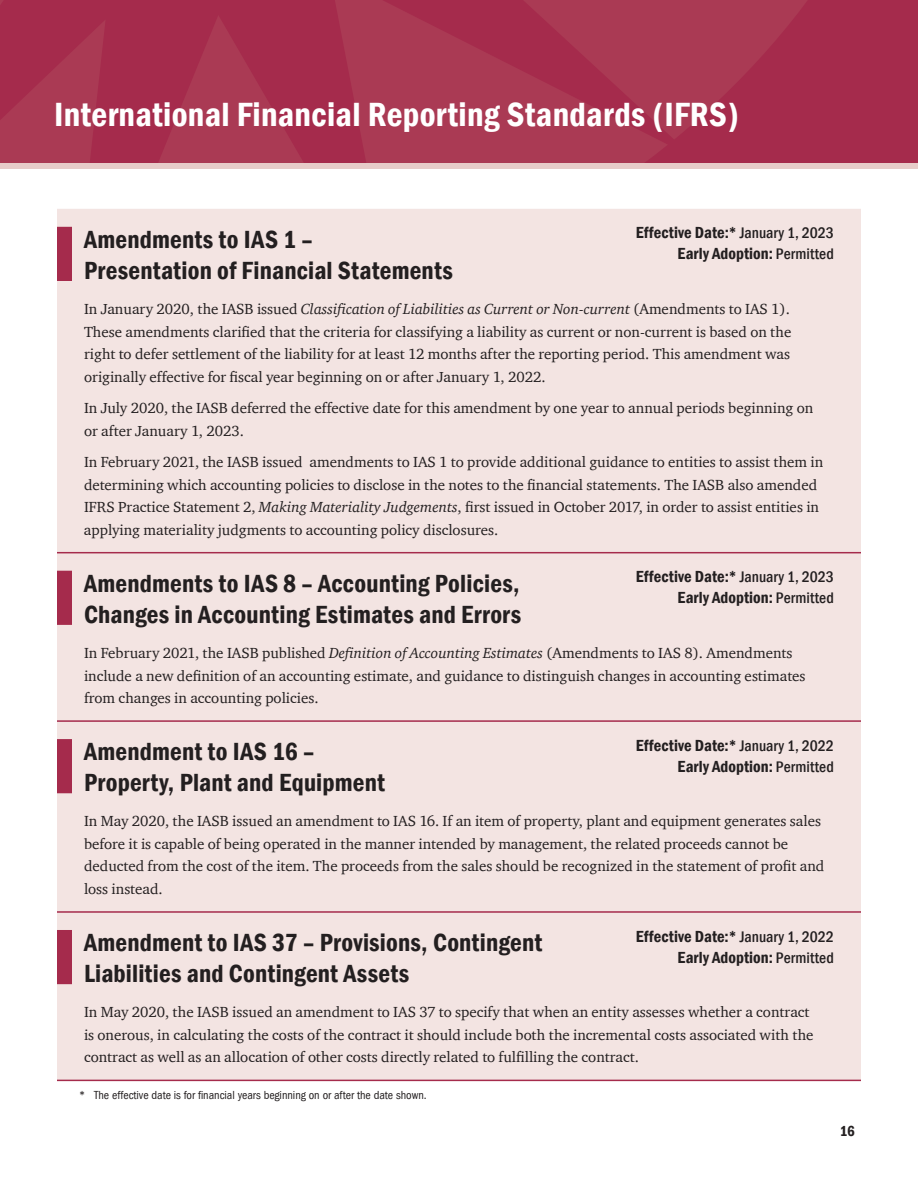
<style>
.page{position:relative;width:918px;height:1188px;background:#fff}
.page>*{position:absolute;margin:0;border:0;box-sizing:border-box;transform-origin:0 0}
.t1{font:600 condensed 34.5px "Franklin Gothic";letter-spacing:.01em;color:#fff}
.t2{font:600 condensed 25.5px/31.5px "Franklin Gothic";letter-spacing:.01em;color:#231f20}
.t3{font:600 condensed 16.5px/21px "Franklin Gothic";letter-spacing:.005em;color:#231f20;text-align:right}
.t4{font:15px/22.5px "Charter ITC";color:#231f20}
.t5{font:600 condensed 15px "Franklin Gothic";color:#231f20}
.t6{font:12px "Franklin Got Cd ITCTT";letter-spacing:-.005em;color:#231f20}
.s1{font-weight:500;font-size:15.75px}
.s2{font-style:italic}
</style>
<div class="page">
<svg style="left:0;top:0;width:918px;height:163px;background:#a7324f"></svg>
<div style="left:0;top:163px;width:918px;height:5px;background:#e7ccc9"></div>
<div style="left:57px;top:209px;width:804px;height:871px;background:#f3e4e2"></div>
<hr style="left:57px;top:552px;width:522px;height:1px;background:#a52b4c">
<hr style="left:579px;top:552px;width:282px;height:1px;background:#a52b4c">
<hr style="left:57px;top:720px;width:522px;height:2px;background:#a52b4c">
<hr style="left:579px;top:720px;width:282px;height:2px;background:#a52b4c">
<hr style="left:57px;top:911px;width:522px;height:2px;background:#a52b4c">
<hr style="left:579px;top:911px;width:282px;height:2px;background:#a52b4c">
<hr style="left:57px;top:1080px;width:522px;height:1px;background:#a52b4c">
<hr style="left:579px;top:1080px;width:282px;height:1px;background:#a52b4c">
<div style="left:57px;top:227px;width:15px;height:54px;background:#a52b4c"></div>
<div style="left:57px;top:571px;width:15px;height:54px;background:#a52b4c"></div>
<div style="left:57px;top:739px;width:15px;height:54px;background:#a52b4c"></div>
<div style="left:57px;top:930px;width:15px;height:54px;background:#a52b4c"></div>
<h1 class="t1" style="left:54px;top:91px;width:686px">International Financial Reporting Standards (IFRS)</h1>
<h2 class="t2" style="left:84px;top:223px;width:370px">Amendments to IAS 1 –<br>Presentation of Financial Statements</h2>
<p class="t3" style="left:636px;top:222px;width:200px">Effective Date:* <span class="s1">January 1, 2023<br></span>Early Adoption: <span class="s1">Permitted</span></p>
<p class="t4" style="left:84px;top:297px;width:709px;text-align:justify">In January 2020, the IASB issued <span class="s2">Classification of Liabilities as Current or Non-current</span> (Amendments to IAS 1).<br>These amendments clarified that the criteria for classifying a liability as current or non-current is based on the right to defer settlement of the liability for at least 12 months after the reporting period. This amendment was originally effective for fiscal year beginning on or after January 1, 2022.</p>
<p class="t4" style="left:84px;top:396px;width:731px">In July 2020, the IASB deferred the effective date for this amendment by one year to annual periods beginning on or after January 1, 2023.</p>
<p class="t4" style="left:84px;top:450px;width:741px">In February 2021, the IASB issued amendments to IAS 1 to provide additional guidance to entities to assist them in determining which accounting policies to disclose in the notes to the financial statements. The IASB also amended IFRS Practice Statement 2, <span class="s2">Making Materiality Judgements</span>, first issued in October 2017, in order to assist entities in applying materiality judgments to accounting policy disclosures.</p>
<h2 class="t2" style="left:84px;top:567px;width:439px">Amendments to IAS 8 – Accounting Policies,<br>Changes in Accounting Estimates and Errors</h2>
<p class="t3" style="left:636px;top:566px;width:200px">Effective Date:* <span class="s1">January 1, 2023<br></span>Early Adoption: <span class="s1">Permitted</span></p>
<p class="t4" style="left:84px;top:641px;width:723px">In February 2021, the IASB published <span class="s2">Definition of Accounting Estimates</span> (Amendments to IAS 8). Amendments include a new definition of an accounting estimate, and guidance to distinguish changes in accounting estimates from changes in accounting policies.</p>
<h2 class="t2" style="left:84px;top:735px;width:302px">Amendment to IAS 16 –<br>Property, Plant and Equipment</h2>
<p class="t3" style="left:636px;top:734px;width:200px">Effective Date:* <span class="s1">January 1, 2022<br></span>Early Adoption: <span class="s1">Permitted</span></p>
<p class="t4" style="left:84px;top:810px;width:742px">In May 2020, the IASB issued an amendment to IAS 16. If an item of property, plant and equipment generates sales before it is capable of being operated in the manner intended by management, the related proceeds cannot be deducted from the cost of the item. The proceeds from the sales should be recognized in the statement of profit and loss instead.</p>
<h2 class="t2" style="left:84px;top:926px;width:460px">Amendment to IAS 37 – Provisions, Contingent<br>Liabilities and Contingent Assets</h2>
<p class="t3" style="left:636px;top:925px;width:200px">Effective Date:* <span class="s1">January 1, 2022<br></span>Early Adoption: <span class="s1">Permitted</span></p>
<p class="t4" style="left:84px;top:1001px;width:731px">In May 2020, the IASB issued an amendment to IAS 37 to specify that when an entity assesses whether a contract is onerous, in calculating the costs of the contract it should include both the incremental costs associated with the contract as well as an allocation of other costs directly related to fulfilling the contract.</p>
<p class="t6" style="left:79px;top:1088px;width:349px">* The effective date is for financial years beginning on or after the date shown.</p>
<p class="t5" style="left:840px;top:1120px;width:17px">16</p>
</div>
